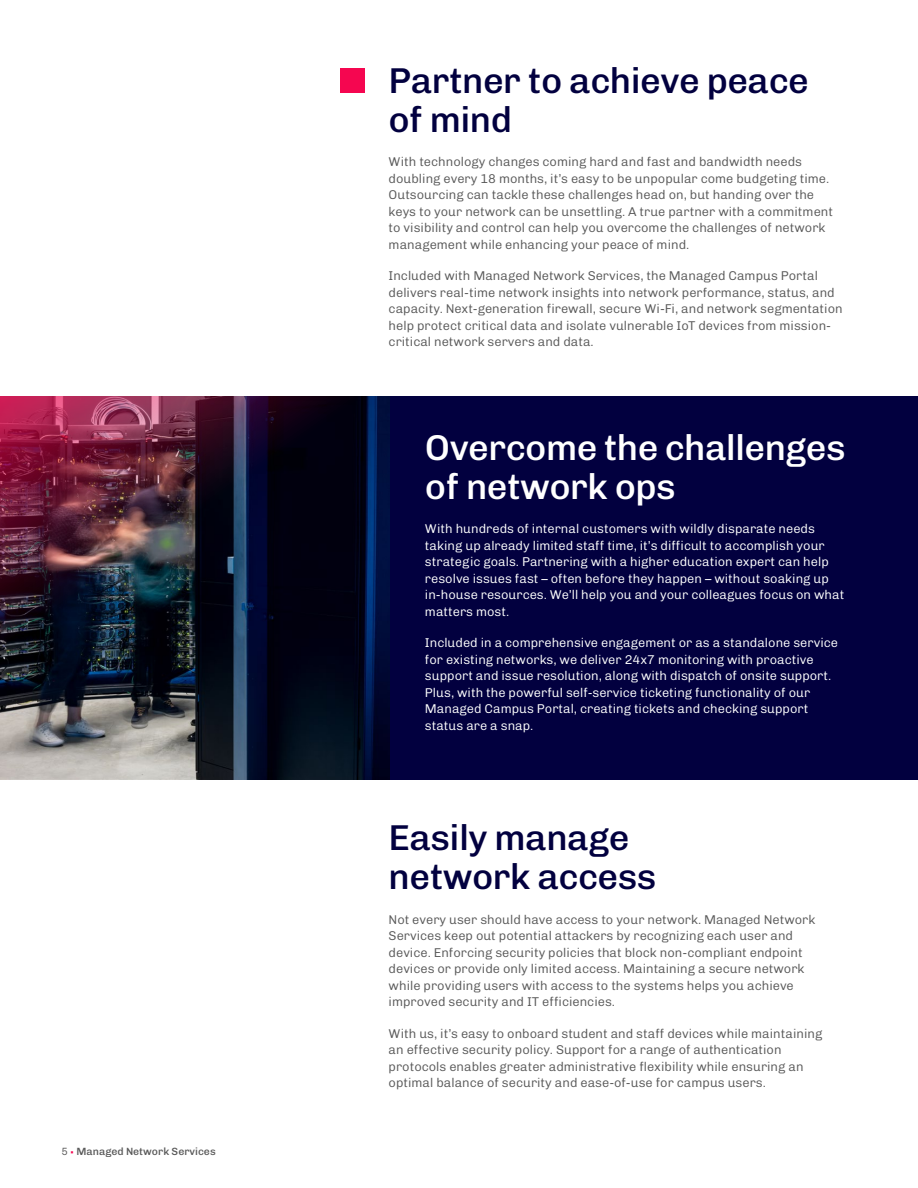
<style>
.page{position:relative;width:918px;height:1188px;background:#fff}
.page>*{position:absolute;margin:0;border:0;box-sizing:border-box;transform-origin:0 0}
.t1{font:500 36px/39px "Chivo";letter-spacing:-.015em;color:#02003f}
.t2{font:500 36px/39px "Chivo";letter-spacing:-.015em;color:#fff}
.t3{font:500 12.75px/16.5px "Chivo";color:#595959}
.t4{font:500 12.75px/16.5px "Chivo";color:#fff}
.t5{font:500 10.5px "Chivo";color:#595959}
.s1{font-family:"Acumin Pro";font-weight:400;color:#f50650}
</style>
<div class="page">
<div style="left:389px;top:396px;width:529px;height:384px;background:#02003f"></div>
<div style="left:340px;top:68px;width:25px;height:25px;background:#f50650"></div>
<img style="left:0;top:396px;width:389px;height:384px">
<img style="left:0;top:396px;width:374px;height:356px">
<p class="t5" style="left:62px;top:1143px;width:156px">5 <span class="s1">•</span> Managed Network Services</p>
<h1 class="t1" style="left:389px;top:59px;width:422px">Partner to achieve peace of mind</h1>
<p class="t3" style="left:389px;top:153px;width:446px">With technology changes coming hard and fast and bandwidth needs doubling every 18 months, it’s easy to be unpopular come budgeting time.<br>Outsourcing can tackle these challenges head on, but handing over the keys to your network can be unsettling. A true partner with a commitment to visibility and control can help you overcome the challenges of network management while enhancing your peace of mind.</p>
<p class="t3" style="left:389px;top:267px;width:456px">Included with Managed Network Services, the Managed Campus Portal delivers real-time network insights into network performance, status, and capacity. Next-generation firewall, secure Wi-Fi, and network segmentation help protect critical data and isolate vulnerable IoT devices from mission&shy;critical network servers and data.</p>
<h1 class="t2" style="left:425px;top:427px;width:422px">Overcome the challenges of network ops</h1>
<p class="t4" style="left:425px;top:520px;width:421px">With hundreds of internal customers with wildly disparate needs taking up already limited staff time, it’s difficult to accomplish your strategic goals. Partnering with a higher education expert can help resolve issues fast – often before they happen – without soaking up in-house resources. We’ll help you and your colleagues focus on what matters most.</p>
<p class="t4" style="left:425px;top:634px;width:415px">Included in a comprehensive engagement or as a standalone service for existing networks, we deliver 24x7 monitoring with proactive support and issue resolution, along with dispatch of onsite support.<br>Plus, with the powerful self-service ticketing functionality of our Managed Campus Portal, creating tickets and checking support status are a snap.</p>
<h1 class="t1" style="left:389px;top:817px;width:269px">Easily manage network access</h1>
<p class="t3" style="left:389px;top:911px;width:428px">Not every user should have access to your network. Managed Network Services keep out potential attackers by recognizing each user and device. Enforcing security policies that block non-compliant endpoint devices or provide only limited access. Maintaining a secure network while providing users with access to the systems helps you achieve improved security and IT efficiencies.</p>
<p class="t3" style="left:389px;top:1025px;width:435px">With us, it’s easy to onboard student and staff devices while maintaining an effective security policy. Support for a range of authentication protocols enables greater administrative flexibility while ensuring an optimal balance of security and ease-of-use for campus users.</p>
</div>
